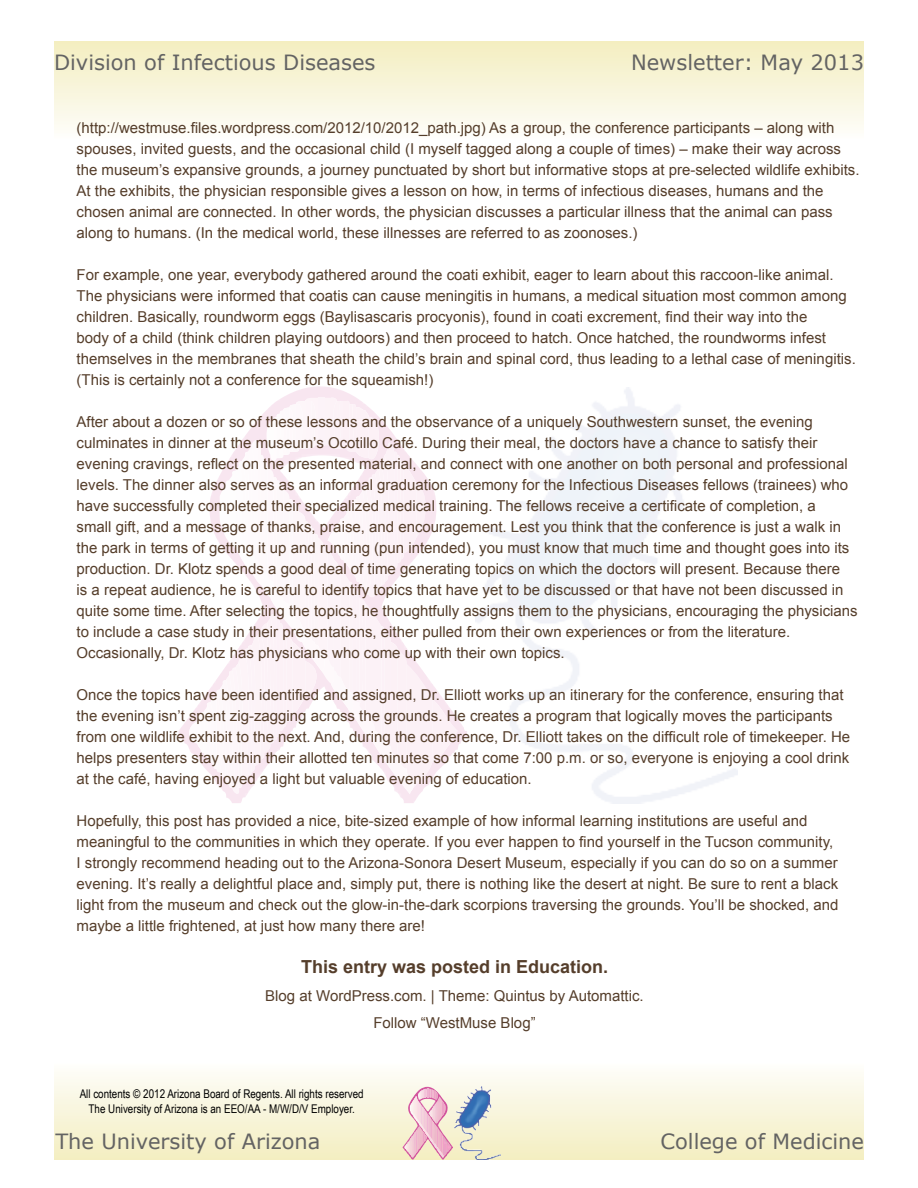
<style>
.page{position:relative;width:918px;height:1188px;background:#fff}
.page>*{position:absolute;margin:0;border:0;box-sizing:border-box;transform-origin:0 0}
.t1{font:21px "Verdana";color:#636363}
.t2{font:700 18px "Arial";color:#553e2b}
.t3{font:15px/21px "Arial";color:#553e2b}
.t4{font:12px/15px "Arial Narrow";color:#000;text-align:center}
</style>
<div class="page">
<div style="left:54px;top:1059px;width:810px;height:101px;background:linear-gradient(to bottom,#fffefe,#f3eec0)"></div>
<img style="left:455px;top:1087px;width:45px;height:73px">
<img style="left:403px;top:1087px;width:50px;height:73px">
<svg style="left:405px;top:1089px;width:46px;height:69px;background:#f0cacf"></svg>
<div style="left:54px;top:42px;width:810px;height:101px;background:linear-gradient(to bottom,#f3eec0,#fffefd)"></div>
<img style="left:178px;top:386px;width:289px;height:417px">
<img style="left:258px;top:629px;width:7px;height:130px">
<img style="left:226px;top:674px;width:3px;height:111px">
<img style="left:334px;top:560px;width:6px;height:111px">
<img style="left:277px;top:414px;width:7px;height:44px">
<img style="left:280px;top:623px;width:3px;height:108px">
<img style="left:362px;top:487px;width:4px;height:104px">
<img style="left:346px;top:509px;width:4px;height:60px">
<img style="left:350px;top:404px;width:3px;height:45px">
<img style="left:299px;top:512px;width:6px;height:108px">
<img style="left:366px;top:604px;width:6px;height:95px">
<img style="left:359px;top:490px;width:7px;height:95px">
<img style="left:315px;top:534px;width:3px;height:99px">
<img style="left:280px;top:411px;width:3px;height:44px">
<img style="left:251px;top:636px;width:10px;height:130px">
<img style="left:309px;top:525px;width:3px;height:108px">
<img style="left:280px;top:483px;width:3px;height:105px">
<img style="left:189px;top:721px;width:8px;height:23px">
<img style="left:251px;top:560px;width:13px;height:25px">
<img style="left:248px;top:445px;width:3px;height:96px">
<img style="left:350px;top:699px;width:22px;height:41px">
<img style="left:305px;top:401px;width:4px;height:44px">
<img style="left:239px;top:541px;width:16px;height:31px">
<img style="left:305px;top:521px;width:4px;height:112px">
<img style="left:350px;top:582px;width:3px;height:89px">
<img style="left:267px;top:617px;width:7px;height:127px">
<img style="left:293px;top:502px;width:6px;height:118px">
<img style="left:305px;top:671px;width:12px;height:25px">
<img style="left:381px;top:626px;width:4px;height:105px">
<img style="left:239px;top:461px;width:3px;height:80px">
<img style="left:391px;top:445px;width:3px;height:127px">
<img style="left:264px;top:461px;width:3px;height:111px">
<img style="left:223px;top:680px;width:6px;height:102px">
<img style="left:356px;top:591px;width:3px;height:111px">
<img style="left:245px;top:648px;width:7px;height:127px">
<img style="left:331px;top:401px;width:12px;height:48px">
<img style="left:353px;top:588px;width:3px;height:111px">
<img style="left:270px;top:588px;width:13px;height:26px">
<img style="left:289px;top:404px;width:10px;height:48px">
<img style="left:340px;top:518px;width:7px;height:42px">
<img style="left:207px;top:702px;width:7px;height:58px">
<img style="left:289px;top:499px;width:4px;height:111px">
<img style="left:270px;top:614px;width:7px;height:126px">
<img style="left:372px;top:614px;width:9px;height:117px">
<img style="left:305px;top:633px;width:20px;height:38px">
<img style="left:331px;top:398px;width:6px;height:47px">
<img style="left:286px;top:633px;width:7px;height:88px">
<img style="left:369px;top:417px;width:14px;height:42px">
<img style="left:251px;top:440px;width:7px;height:120px">
<img style="left:385px;top:443px;width:6px;height:132px">
<img style="left:232px;top:471px;width:7px;height:63px">
<img style="left:274px;top:477px;width:3px;height:111px">
<img style="left:283px;top:629px;width:3px;height:99px">
<img style="left:375px;top:468px;width:7px;height:123px">
<img style="left:353px;top:499px;width:3px;height:80px">
<img style="left:229px;top:671px;width:7px;height:117px">
<img style="left:331px;top:671px;width:22px;height:41px">
<img style="left:404px;top:464px;width:12px;height:89px">
<img style="left:293px;top:620px;width:12px;height:95px">
<img style="left:328px;top:522px;width:16px;height:34px">
<img style="left:197px;top:715px;width:7px;height:35px">
<img style="left:366px;top:480px;width:7px;height:115px">
<img style="left:372px;top:731px;width:42px;height:63px">
<img style="left:277px;top:417px;width:3px;height:41px">
<img style="left:391px;top:642px;width:6px;height:114px">
<img style="left:261px;top:455px;width:3px;height:114px">
<img style="left:328px;top:550px;width:6px;height:117px">
<img style="left:296px;top:400px;width:9px;height:49px">
<img style="left:248px;top:645px;width:7px;height:127px">
<img style="left:397px;top:455px;width:4px;height:108px">
<img style="left:242px;top:455px;width:7px;height:92px">
<img style="left:333px;top:401px;width:4px;height:44px">
<img style="left:356px;top:407px;width:13px;height:51px">
<img style="left:236px;top:661px;width:6px;height:127px">
<img style="left:283px;top:407px;width:7px;height:48px">
<img style="left:350px;top:503px;width:6px;height:69px">
<img style="left:289px;top:407px;width:4px;height:45px">
<img style="left:277px;top:620px;width:3px;height:117px">
<img style="left:432px;top:699px;width:26px;height:64px">
<img style="left:401px;top:461px;width:3px;height:99px">
<img style="left:359px;top:604px;width:7px;height:108px">
<img style="left:312px;top:528px;width:3px;height:114px">
<img style="left:356px;top:496px;width:7px;height:86px">
<img style="left:220px;top:683px;width:7px;height:95px">
<img style="left:381px;top:455px;width:7px;height:127px">
<img style="left:309px;top:401px;width:3px;height:44px">
<img style="left:258px;top:442px;width:3px;height:124px">
<h1 class="t1" style="left:54px;top:48px;width:323px">Division of Infectious Diseases</h1>
<h1 class="t1" style="left:631px;top:48px;width:234px">Newsletter: May 2013</h1>
<p class="t3" style="left:77px;top:117px;width:785px">(http://westmuse.files.wordpress.com/2012/10/2012_path.jpg) As a group, the conference participants – along with spouses, invited guests, and the occasional child (I myself tagged along a couple of times) – make their way across the museum’s expansive grounds, a journey punctuated by short but informative stops at pre-selected wildlife exhibits.<br>At the exhibits, the physician responsible gives a lesson on how, in terms of infectious diseases, humans and the chosen animal are connected. In other words, the physician discusses a particular illness that the animal can pass along to humans. (In the medical world, these illnesses are referred to as zoonoses.)</p>
<p class="t3" style="left:77px;top:264px;width:781px">For example, one year, everybody gathered around the coati exhibit, eager to learn about this raccoon-like animal.<br>The physicians were informed that coatis can cause meningitis in humans, a medical situation most common among children. Basically, roundworm eggs (Baylisascaris procyonis), found in coati excrement, find their way into the<br>body of a child (think children playing outdoors) and then proceed to hatch. Once hatched, the roundworms infest themselves in the membranes that sheath the child’s brain and spinal cord, thus leading to a lethal case of meningitis. (This is certainly not a conference for the squeamish!)</p>
<p class="t3" style="left:77px;top:411px;width:783px">After about a dozen or so of these lessons and the observance of a uniquely Southwestern sunset, the evening culminates in dinner at the museum’s Ocotillo Café. During their meal, the doctors have a chance to satisfy their evening cravings, reflect on the presented material, and connect with one another on both personal and professional levels. The dinner also serves as an informal graduation ceremony for the Infectious Diseases fellows (trainees) who have successfully completed their specialized medical training. The fellows receive a certificate of completion, a<br>small gift, and a message of thanks, praise, and encouragement. Lest you think that the conference is just a walk in the park in terms of getting it up and running (pun intended), you must know that much time and thought goes into its production. Dr. Klotz spends a good deal of time generating topics on which the doctors will present. Because there<br>is a repeat audience, he is careful to identify topics that have yet to be discussed or that have not been discussed in quite some time. After selecting the topics, he thoughtfully assigns them to the physicians, encouraging the physicians to include a case study in their presentations, either pulled from their own experiences or from the literature.<br>Occasionally, Dr. Klotz has physicians who come up with their own topics.</p>
<p class="t3" style="left:77px;top:684px;width:775px">Once the topics have been identified and assigned, Dr. Elliott works up an itinerary for the conference, ensuring that the evening isn’t spent zig-zagging across the grounds. He creates a program that logically moves the participants from one wildlife exhibit to the next. And, during the conference, Dr. Elliott takes on the difficult role of timekeeper. He helps presenters stay within their allotted ten minutes so that come 7:00 p.m. or so, everyone is enjoying a cool drink at the café, having enjoyed a light but valuable evening of education.</p>
<p class="t3" style="left:77px;top:810px;width:764px">Hopefully, this post has provided a nice, bite-sized example of how informal learning institutions are useful and meaningful to the communities in which they operate. If you ever happen to find yourself in the Tucson community, I strongly recommend heading out to the Arizona-Sonora Desert Museum, especially if you can do so on a summer evening. It’s really a delightful place and, simply put, there is nothing like the desert at night. Be sure to rent a black light from the museum and check out the glow-in-the-dark scorpions traversing the grounds. You’ll be shocked, and maybe a little frightened, at just how many there are!</p>
<p class="t2" style="left:301px;top:955px;width:309px">This entry was posted in Education.</p>
<p class="t3" style="left:265px;top:982px;width:380px;line-height:27.8px;text-align:center">Blog at WordPress.com. | Theme: Quintus by Automattic.<br>Follow “WestMuse Blog”</p>
<p class="t4" style="left:80px;top:1086px;width:286px">All contents © 2012 Arizona Board of Regents. All rights reserved<br>The University of Arizona is an EEO/AA - M/W/D/V Employer.</p>
<h1 class="t1" style="left:55px;top:1126px;width:267px">The University of Arizona</h1>
<h1 class="t1" style="left:661px;top:1126px;width:205px">College of Medicine</h1>
</div>
